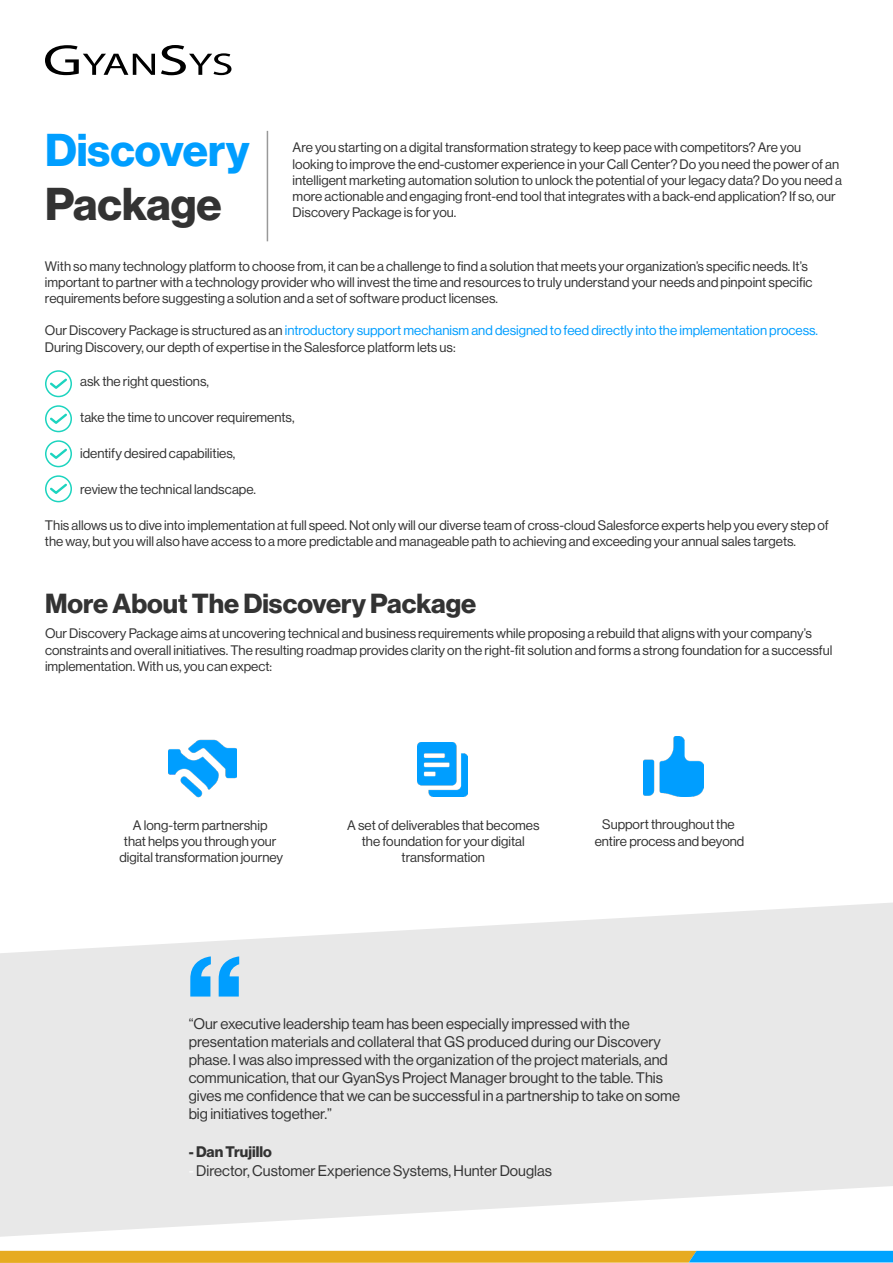
<style>
.page{position:relative;width:893px;height:1263px;background:#fff}
.page>*{position:absolute;margin:0;border:0;box-sizing:border-box;transform-origin:0 0}
.t1{font:135px "N Haas Grotesk DS Pro 75 Bd";color:#009eff}
.t2{font:45px "N Haas Grotesk DS Pro 75 Bd";color:#009eff}
.t3{font:45px "N Haas Grotesk DS Pro 75 Bd";color:#333}
.t4{font:27px "N Haas Grotesk DS Pro 75 Bd";color:#333}
.t5{font:15px/18px "N Haas Grotesk DS Pro 55 Rg";color:#333}
.t6{font:15px "N Haas Grotesk DS Pro 75 Bd";color:#333}
.t7{font:13.5px/16.2px "N Haas Grotesk DS Pro 55 Rg";color:#333}
.s1{color:#009eff}
.s2{color:#fff}
</style>
<div class="page">
<svg style="left:0;top:1251px;width:893px;height:12px;background:#b5ab56"></svg>
<svg style="left:45px;top:45px;width:110px;height:30px"></svg>
<svg style="left:161px;top:45px;width:70px;height:30px"></svg>
<svg style="left:0;top:903px;width:893px;height:334px;fill:#e8e8e8"></svg>
<hr style="left:267px;top:131px;width:1px;height:110px;background:#999">
<div style="left:45px;top:370px;width:27px;height:27px;border:2px solid #1cd4bf;border-radius:50%"></div>
<div style="left:45px;top:405px;width:27px;height:27px;border:2px solid #1cd4bf;border-radius:50%"></div>
<div style="left:45px;top:440px;width:27px;height:27px;border:2px solid #1cd4bf;border-radius:50%"></div>
<div style="left:45px;top:475px;width:27px;height:27px;border:2px solid #1cd4bf;border-radius:50%"></div>
<svg style="left:48px;top:376px;width:21px;height:15px"></svg>
<svg style="left:48px;top:411px;width:21px;height:15px"></svg>
<svg style="left:48px;top:446px;width:21px;height:15px"></svg>
<svg style="left:48px;top:481px;width:21px;height:15px"></svg>
<img style="left:643px;top:737px;width:60px;height:60px">
<img style="left:418px;top:743px;width:49px;height:54px">
<img style="left:169px;top:739px;width:68px;height:58px">
<h2 class="t2" style="left:45px;top:123px;width:206px">Discovery</h2>
<h2 class="t3" style="left:45px;top:177px;width:178px">Package</h2>
<p class="t7" style="left:293px;top:140px;width:551px">Are you starting on a digital transformation strategy to keep pace with competitors? Are you looking to improve the end-customer experience in your Call Center? Do you need the power of an intelligent marketing automation solution to unlock the potential of your legacy data? Do you need a more actionable and engaging front-end tool that integrates with a back-end application? If so, our Discovery Package is for you.</p>
<p class="t7" style="left:45px;top:258px;width:769px">With so many technology platform to choose from, it can be a challenge to find a solution that meets your organization’s specific needs. It’s important to partner with a technology provider who will invest the time and resources to truly understand your needs and pinpoint specific requirements before suggesting a solution and a set of software product licenses.</p>
<p class="t7" style="left:45px;top:323px;width:775px">Our Discovery Package is structured as an <span class="s1">introductory support mechanism and designed to feed directly into the implementation process.<br></span>During Discovery, our depth of expertise in the Salesforce platform lets us:</p>
<p class="t7" style="left:80px;top:373px;width:130px">ask the right questions,</p>
<p class="t7" style="left:80px;top:409px;width:216px">take the time to uncover requirements,</p>
<p class="t7" style="left:80px;top:445px;width:157px">identify desired capabilities,</p>
<p class="t7" style="left:80px;top:481px;width:177px">review the technical landscape.</p>
<p class="t7" style="left:45px;top:517px;width:785px">This allows us to dive into implementation at full speed. Not only will our diverse team of cross-cloud Salesforce experts help you every step of the way, but you will also have access to a more predictable and manageable path to achieving and exceeding your annual sales targets.</p>
<h3 class="t4" style="left:45px;top:587px;width:433px">More About The Discovery Package</h3>
<p class="t7" style="left:45px;top:626px;width:789px">Our Discovery Package aims at uncovering technical and business requirements while proposing a rebuild that aligns with your company’s constraints and overall initiatives. The resulting roadmap provides clarity on the right-fit solution and forms a strong foundation for a successful implementation. With us, you can expect:</p>
<p class="t7" style="left:119px;top:817px;width:165px;text-align:center">A long-term partnership<br>that helps you through your digital transformation journey</p>
<h1 class="t1" style="left:186px;top:927px;width:59px">“</h1>
<p class="t7" style="left:347px;top:817px;width:194px;text-align:center">A set of deliverables that becomes the foundation for your digital transformation</p>
<p class="t7" style="left:595px;top:817px;width:151px;text-align:center">Support throughout the entire process and beyond</p>
<p class="t5" style="left:189px;top:1015px;width:493px">“Our executive leadership team has been especially impressed with the presentation materials and collateral that GS produced during our Discovery phase. I was also impressed with the organization of the project materials, and communication, that our GyanSys Project Manager brought to the table. This gives me confidence that we can be successful in a partnership to take on some big initiatives together.”</p>
<p class="t6" style="left:189px;top:1143px;width:85px">- Dan Trujillo</p>
<p class="t5" style="left:189px;top:1162px;width:365px"><span class="s2">-</span> Director, Customer Experience Systems, Hunter Douglas</p>
</div>
